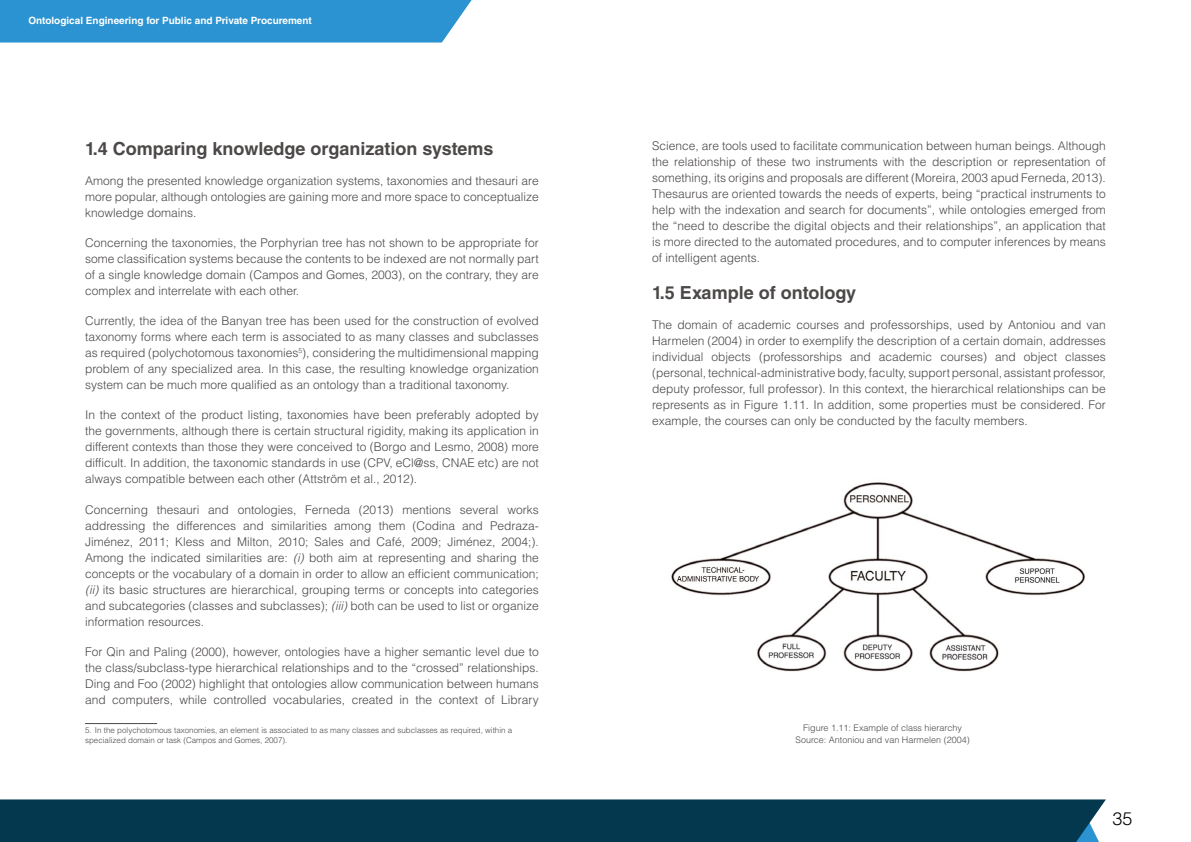
<style>
.page{position:relative;width:1191px;height:842px;background:#fff}
.page>*{position:absolute;margin:0;border:0;box-sizing:border-box;transform-origin:0 0}
.t1{font:700 18px "Helvetica LT Std";color:#4b4847}
.t2{font:300 18px "Helvetica LT Std";color:#000}
.t3{font:300 12px/16px "Helvetica LT Std";color:#4b4847;text-align:justify}
.t4{font:700 10px "Helvetica LT Std";color:#fff}
.t5{font:300 9px/12px "Helvetica LT Std";color:#4b4847;text-align:center}
.t6{font:300 8px/9.6px "Helvetica LT Std";color:#4b4847}
.s1{font-style:italic}
</style>
<div class="page">
<div style="left:0;top:0;width:472px;height:43px;background:#2b93d1"></div>
<div style="left:0;top:799px;width:1106px;height:43px;background:#03384f"></div>
<hr style="left:85px;top:723px;width:72px;height:1px;background:#4b4847">
<img style="left:671px;top:482px;width:414px;height:190px">
<p class="t4" style="left:28px;top:15px;width:285px">Ontological Engineering for Public and Private Procurement</p>
<h1 class="t1" style="left:85px;top:137px;width:410px">1.4 Comparing knowledge organization systems</h1>
<p class="t3" style="left:85px;top:172px;width:455px">Among the presented knowledge organization systems, taxonomies and thesauri are more popular, although ontologies are gaining more and more space to conceptualize knowledge domains.</p>
<p class="t3" style="left:85px;top:235px;width:455px">Concerning the taxonomies, the Porphyrian tree has not shown to be appropriate for some classification systems because the contents to be indexed are not normally part of a single knowledge domain (Campos and Gomes, 2003), on the contrary, they are complex and interrelate with each other.</p>
<p class="t3" style="left:85px;top:313px;width:455px">Currently, the idea of the Banyan tree has been used for the construction of evolved taxonomy forms where each term is associated to as many classes and subclasses as required (polychotomous taxonomies<sup>5</sup>), considering the multidimensional mapping problem of any specialized area. In this case, the resulting knowledge organization system can be much more qualified as an ontology than a traditional taxonomy.</p>
<p class="t3" style="left:85px;top:407px;width:455px">In the context of the product listing, taxonomies have been preferably adopted by the governments, although there is certain structural rigidity, making its application in different contexts than those they were conceived to (Borgo and Lesmo, 2008) more difficult. In addition, the taxonomic standards in use (CPV, eCl@ss, CNAE etc) are not always compatible between each other (Attström et al., 2012).</p>
<p class="t3" style="left:85px;top:501px;width:455px">Concerning thesauri and ontologies, Ferneda (2013) mentions several works addressing the differences and similarities among them (Codina and Pedraza-Jiménez, 2011; Kless and Milton, 2010; Sales and Café, 2009; Jiménez, 2004;).<br>Among the indicated similarities are: <span class="s1">(i)</span> both aim at representing and sharing the concepts or the vocabulary of a domain in order to allow an efficient communication; <span class="s1">(ii)</span> its basic structures are hierarchical, grouping terms or concepts into categories and subcategories (classes and subclasses); <span class="s1">(iii)</span> both can be used to list or organize information resources.</p>
<p class="t3" style="left:85px;top:643px;width:455px">For Qin and Paling (2000), however, ontologies have a higher semantic level due to the class/subclass-type hierarchical relationships and to the “crossed” relationships.<br>Ding and Foo (2002) highlight that ontologies allow communication between humans and computers, while controlled vocabularies, created in the context of Library</p>
<p class="t6" style="left:85px;top:725px;width:429px">5. In the polychotomous taxonomies, an element is associated to as many classes and subclasses as required, within a specialized domain or task (Campos and Gomes, 2007).</p>
<p class="t3" style="left:652px;top:138px;width:455px">Science, are tools used to facilitate communication between human beings. Although the relationship of these two instruments with the description or representation of something, its origins and proposals are different (Moreira, 2003 apud Ferneda, 2013).<br>Thesaurus are oriented towards the needs of experts, being “practical instruments to help with the indexation and search for documents”, while ontologies emerged from the “need to describe the digital objects and their relationships”, an application that is more directed to the automated procedures, and to computer inferences by means of intelligent agents.</p>
<h1 class="t1" style="left:652px;top:281px;width:205px">1.5 Example of ontology</h1>
<p class="t3" style="left:652px;top:316px;width:455px">The domain of academic courses and professorships, used by Antoniou and van Harmelen (2004) in order to exemplify the description of a certain domain, addresses individual objects (professorships and academic courses) and object classes (personal, technical-administrative body, faculty, support personal, assistant professor, deputy professor, full professor). In this context, the hierarchical relationships can be represents as in Figure 1.11. In addition, some properties must be considered. For example, the courses can only be conducted by the faculty members.</p>
<p class="t5" style="left:795px;top:721px;width:176px">Figure 1.11: Example of class hierarchy<br>Source: Antoniou and van Harmelen (2004)</p>
<h1 class="t2" style="left:1112px;top:808px;width:22px">35</h1>
</div>
